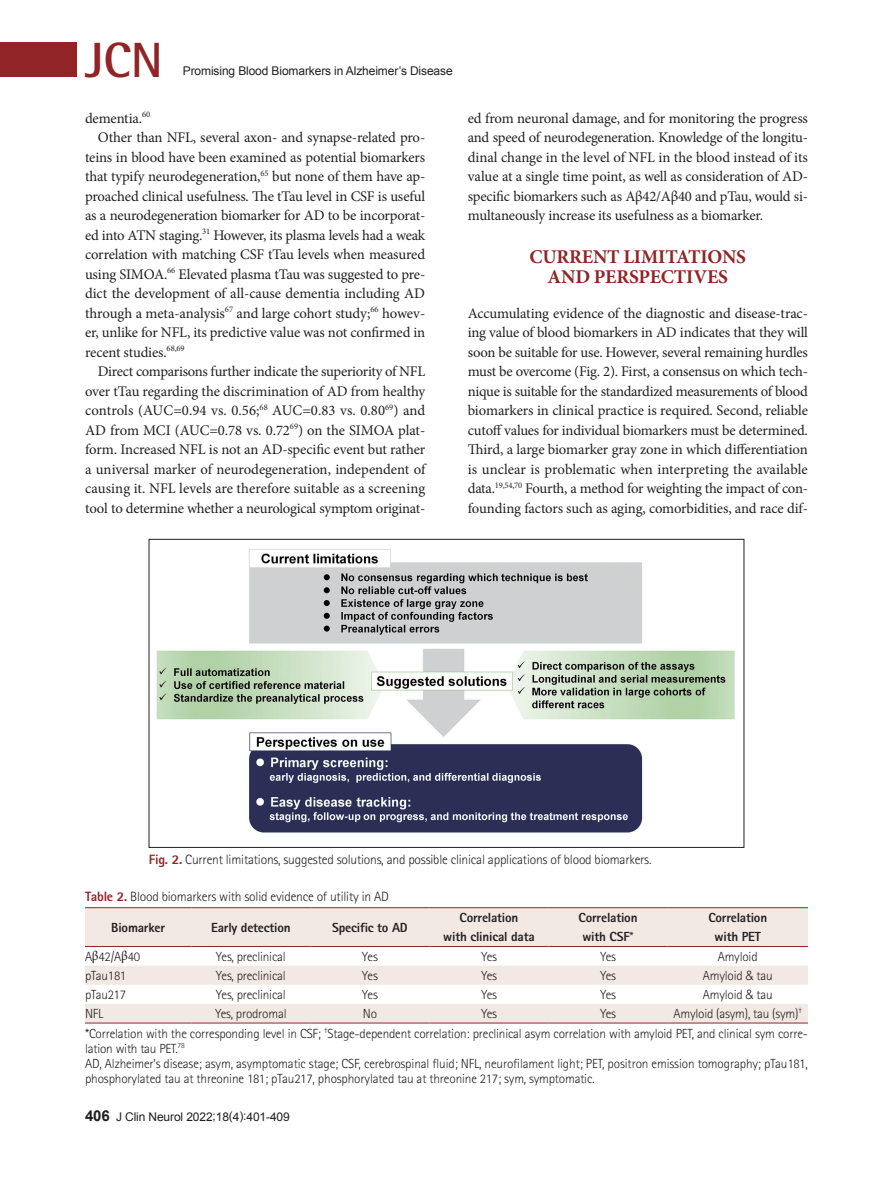
<style>
.page{position:relative;width:893px;height:1191px;background:#fff}
.page>*{position:absolute;margin:0;border:0;box-sizing:border-box;transform-origin:0 0}
.t1{font:700 49.5px "Rotis Semi Sans Std";color:#912427}
.큰제목{font:700 19.5px "Minion Pro";letter-spacing:-.01em;color:#912427}
.본문1{font:14.7px/19.5px "Minion Pro";letter-spacing:-.015em;color:#231f20;text-align:justify}
.본문{font:14.7px/19.5px "Minion Pro";letter-spacing:-.01em;color:#231f20;text-align:justify}
.그림제목{font:300 13.5px "Rotis Sans Serif Std";letter-spacing:-.015em;color:#231f20}
.표제목{font:300 13.5px "Rotis Sans Serif Std";letter-spacing:-.015em;color:#231f20}
.표설명{font:300 13.2px/15px "Rotis Sans Serif Std";letter-spacing:-.01em;color:#231f20}
.표본문{font:300 13.2px "Rotis Sans Serif Std";letter-spacing:-.015em;color:#231f20}
.표본문-2{font:800 13.2px "Rotis Sans Serif Std";letter-spacing:-.015em;color:#231f20}
.t2{font:12px "Arial";letter-spacing:-.01em;color:#231f20}
.s1{font-weight:800;color:#912427}
.s2{font-weight:300}
.s3{font-family:"Minion Pro";font-weight:400}
.s4{font-family:"Helvetica Neue LT Std"}
.s5{font-weight:700;font-size:15px}
</style>
<div class="page">
<div style="left:0;top:43px;width:77px;height:34px;background:#912427"></div>
<img style="left:156px;top:549px;width:579px;height:284px">
<svg style="left:85px;top:908px;width:723px;height:114px;fill:#f3e9e4"></svg>
<hr style="left:85px;top:1022px;width:106px;height:1px;background:#912427">
<hr style="left:191px;top:1022px;width:119px;height:1px;background:#912427">
<hr style="left:310px;top:1022px;width:119px;height:1px;background:#912427">
<hr style="left:429px;top:1022px;width:120px;height:1px;background:#912427">
<hr style="left:549px;top:1022px;width:119px;height:1px;background:#912427">
<hr style="left:668px;top:1022px;width:140px;height:1px;background:#912427">
<hr style="left:85px;top:907px;width:106px;height:1px;background:#912427">
<hr style="left:191px;top:907px;width:119px;height:1px;background:#912427">
<hr style="left:310px;top:907px;width:119px;height:1px;background:#912427">
<hr style="left:429px;top:907px;width:120px;height:1px;background:#912427">
<hr style="left:549px;top:907px;width:119px;height:1px;background:#912427">
<hr style="left:668px;top:907px;width:140px;height:1px;background:#912427">
<hr style="left:85px;top:946px;width:106px;height:1px;background:#912427">
<hr style="left:191px;top:946px;width:119px;height:1px;background:#912427">
<hr style="left:310px;top:946px;width:119px;height:1px;background:#912427">
<hr style="left:429px;top:946px;width:120px;height:1px;background:#912427">
<hr style="left:549px;top:946px;width:119px;height:1px;background:#912427">
<hr style="left:668px;top:946px;width:140px;height:1px;background:#912427">
<h1 class="t1" style="left:85px;top:30px;width:80px">JCN</h1>
<p class="t2" style="left:183px;top:63px;width:271px">Promising Blood Biomarkers in Alzheimer’s Disease</p>
<p class="본문" style="left:85px;top:108px;width:67px">dementia.<sup>60</sup></p>
<p class="본문1" style="left:85px;top:128px;width:342px;text-indent:13px">Other than NFL, several axon- and synapse-related pro&shy;teins in blood have been examined as potential biomarkers that typify neurodegeneration,<sup>65</sup> but none of them have ap&shy;proached clinical usefulness. The tTau level in CSF is useful as a neurodegeneration biomarker for AD to be incorporat&shy;ed into ATN staging.<sup>31</sup> However, its plasma levels had a weak correlation with matching CSF tTau levels when measured using SIMOA.<sup>66</sup> Elevated plasma tTau was suggested to pre&shy;dict the development of all-cause dementia including AD through a meta-analysis<sup>67</sup> and large cohort study;<sup>66</sup> howev&shy;er, unlike for NFL, its predictive value was not confirmed in recent studies.<sup>68,69</sup></p>
<p class="본문1" style="left:85px;top:362px;width:342px;text-indent:13px">Direct comparisons further indicate the superiority of NFL over tTau regarding the discrimination of AD from healthy controls (AUC=0.94 vs. 0.56;<sup>68</sup> AUC=0.83 vs. 0.80<sup>69</sup>) and AD from MCI (AUC=0.78 vs. 0.72<sup>69</sup>) on the SIMOA plat&shy;form. Increased NFL is not an AD-specific event but rather a universal marker of neurodegeneration, independent of causing it. NFL levels are therefore suitable as a screening tool to determine whether a neurological symptom originat-</p>
<p class="본문1" style="left:468px;top:108px;width:342px">ed from neuronal damage, and for monitoring the progress and speed of neurodegeneration. Knowledge of the longitu&shy;dinal change in the level of NFL in the blood instead of its value at a single time point, as well as consideration of AD&shy;specific biomarkers such as Aβ42/Aβ40 and pTau, would si&shy;multaneously increase its usefulness as a biomarker.</p>
<p class="큰제목" style="left:530px;top:243px;width:218px">CURRENT LIMITATIONS</p>
<p class="큰제목" style="left:548px;top:263px;width:182px">AND PERSPECTIVES</p>
<p class="본문" style="left:468px;top:303px;width:342px">Accumulating evidence of the diagnostic and disease-trac&shy;ing value of blood biomarkers in AD indicates that they will soon be suitable for use. However, several remaining hurdles must be overcome (Fig. 2). First, a consensus on which tech&shy;nique is suitable for the standardized measurements of blood biomarkers in clinical practice is required. Second, reliable cutoff values for individual biomarkers must be determined.<br>Third, a large biomarker gray zone in which differentiation is unclear is problematic when interpreting the available data.<sup>19,54,70</sup> Fourth, a method for weighting the impact of con&shy;founding factors such as aging, comorbidities, and race dif-</p>
<p class="그림제목" style="left:149px;top:851px;width:504px"><span class="s1">Fig. 2.</span> Current limitations, suggested solutions, and possible clinical applications of blood biomarkers.</p>
<p class="표제목" style="left:85px;top:888px;width:305px"><span class="s1">Table 2.</span> Blood biomarkers with solid evidence of utility in AD</p>
<p class="표본문-2" style="left:111px;top:918px;width:55px">Biomarker</p>
<p class="표본문-2" style="left:211px;top:918px;width:81px">Early detection</p>
<p class="표본문-2" style="left:332px;top:918px;width:77px">Specific to AD</p>
<p class="표본문-2" style="left:460px;top:909px;width:60px">Correlation</p>
<p class="표본문-2" style="left:443px;top:928px;width:93px">with clinical data</p>
<p class="표본문-2" style="left:579px;top:909px;width:60px">Correlation</p>
<p class="표본문-2" style="left:582px;top:928px;width:53px">with CSF<span class="s2">*</span></p>
<p class="표본문-2" style="left:708px;top:909px;width:60px">Correlation</p>
<p class="표본문-2" style="left:715px;top:928px;width:48px">with PET</p>
<p class="표본문" style="left:85px;top:948px;width:57px">A<span class="s3">β</span>42/A<span class="s3">β</span>40</p>
<p class="표본문" style="left:216px;top:948px;width:71px">Yes, preclinical</p>
<p class="표본문" style="left:362px;top:948px;width:17px">Yes</p>
<p class="표본문" style="left:481px;top:948px;width:17px">Yes</p>
<p class="표본문" style="left:600px;top:948px;width:17px">Yes</p>
<p class="표본문" style="left:718px;top:948px;width:41px">Amyloid</p>
<p class="표본문" style="left:85px;top:967px;width:43px">pTau181</p>
<p class="표본문" style="left:216px;top:967px;width:71px">Yes, preclinical</p>
<p class="표본문" style="left:362px;top:967px;width:17px">Yes</p>
<p class="표본문" style="left:481px;top:967px;width:17px">Yes</p>
<p class="표본문" style="left:600px;top:967px;width:17px">Yes</p>
<p class="표본문" style="left:703px;top:967px;width:71px">Amyloid <span class="s4">&amp;</span> tau</p>
<p class="표본문" style="left:85px;top:986px;width:43px">pTau217</p>
<p class="표본문" style="left:216px;top:986px;width:71px">Yes, preclinical</p>
<p class="표본문" style="left:362px;top:986px;width:17px">Yes</p>
<p class="표본문" style="left:481px;top:986px;width:17px">Yes</p>
<p class="표본문" style="left:600px;top:986px;width:17px">Yes</p>
<p class="표본문" style="left:703px;top:986px;width:71px">Amyloid <span class="s4">&amp;</span> tau</p>
<p class="표본문" style="left:85px;top:1006px;width:20px">NFL</p>
<p class="표본문" style="left:215px;top:1006px;width:73px">Yes, prodromal</p>
<p class="표본문" style="left:363px;top:1006px;width:16px">No</p>
<p class="표본문" style="left:481px;top:1006px;width:17px">Yes</p>
<p class="표본문" style="left:600px;top:1006px;width:17px">Yes</p>
<p class="표본문" style="left:674px;top:1006px;width:130px">Amyloid (asym), tau (sym)<sup>†</sup></p>
<p class="표설명" style="left:85px;top:1025px;width:724px">*Correlation with the corresponding level in CSF; <sup>†</sup>Stage-dependent correlation: preclinical asym correlation with amyloid PET, and clinical sym corre&shy;lation with tau PET.<sup>78</sup></p>
<p class="표설명" style="left:85px;top:1055px;width:724px">AD, Alzheimer’s disease; asym, asymptomatic stage; CSF, cerebrospinal fluid; NFL, neurofilament light; PET, positron emission tomography; pTau181, phosphorylated tau at threonine 181; pTau217, phosphorylated tau at threonine 217; sym, symptomatic.</p>
<p class="t2" style="left:85px;top:1108px;width:206px"><span class="s5">406</span> J Clin Neurol 2022;18(4):401-409</p>
</div>
